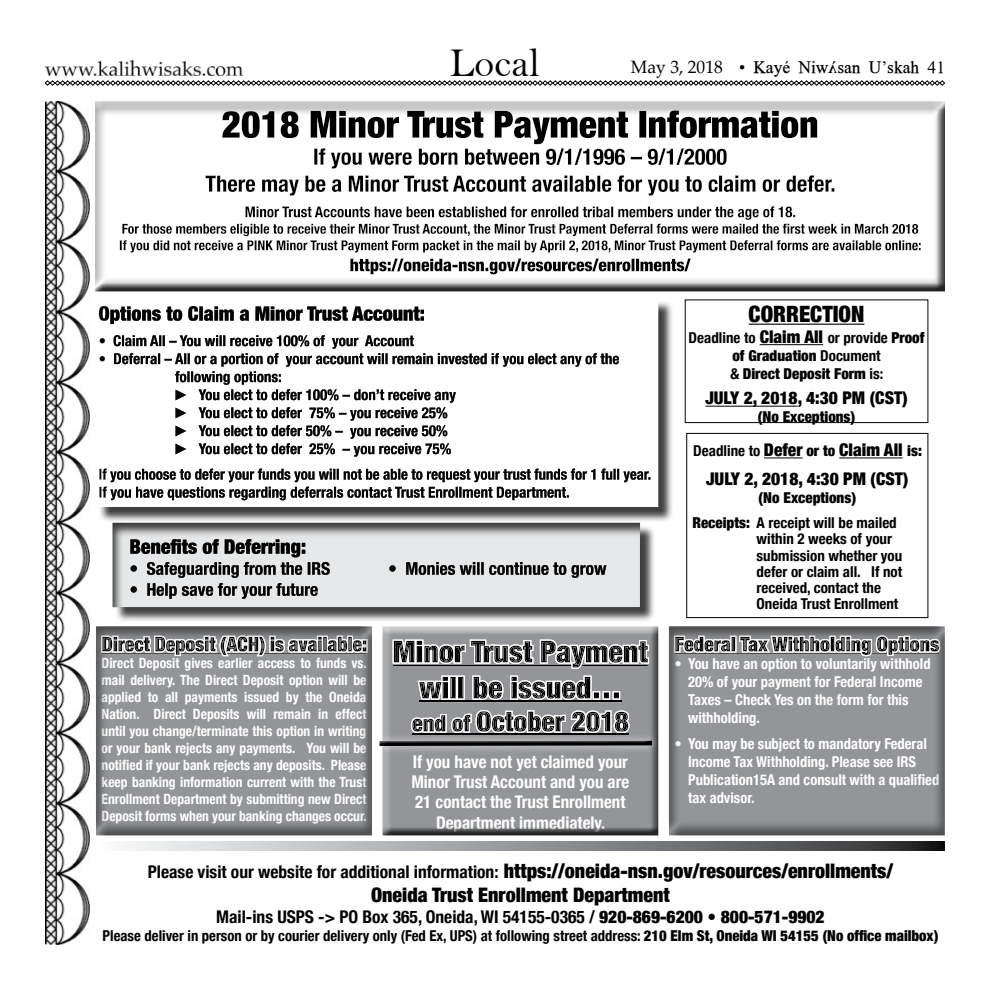
<style>
.page{position:relative;width:990px;height:990px;background:#fff}
.page>*{position:absolute;margin:0;border:0;box-sizing:border-box;transform-origin:0 0}
.t1{font:41.25px "Bell";color:#000}
.t2{font:900 condensed 22.5px "Helvetica Neue";color:#000}
.t3{font:900 condensed 20px "Helvetica Neue";color:#000}
.t4{font:700 condensed 17.5px "Helvetica Neue";color:#000}
.t5{font:700 condensed 17.5px/20.2px "Helvetica Neue";color:#fff;text-align:center}
.t6{font:900 condensed 17.5px/28.5px "Helvetica Neue";color:#000;text-align:center}
.t7{font:17.5px "Oneida";color:#000}
.t8{font:700 condensed 15px/18px "Helvetica Neue";color:#fff}
.t9{font:700 condensed 15px/16.2px "Helvetica Neue";color:#000}
.t10{font:900 condensed 15px/18px "Helvetica Neue";color:#000;text-align:center}
.t11{font:700 condensed 14.12px/17px "Helvetica Neue";color:#fff;text-align:justify;scale:.96 1}
.s1{font-family:"Palatino"}
.s2{font-weight:700}
.s3{font-size:17.5px}
.s4{font-weight:700;font-size:15px}
.s5{font-size:15px}
.s6{font-weight:900;font-size:20px}
.s7{font-weight:900}
</style>
<div class="page">
<svg style="left:45px;top:80px;width:900px;height:6px"></svg>
<img style="left:45px;top:60px;width:197px;height:16px">
<img style="left:45px;top:101px;width:45px;height:844px">
<div style="left:94px;top:101px;width:851px;height:192px;background:#000;opacity:.75"></div>
<hr style="left:749px;top:324px;width:115px;height:1px;background:#000">
<hr style="left:760px;top:344px;width:63px;height:1px;background:#000">
<hr style="left:705px;top:406px;width:93px;height:1px;background:#000">
<div style="left:685px;top:300px;width:243px;height:123px;border:1px solid #000"></div>
<div style="left:662px;top:622px;width:296px;height:215px;background:#000;opacity:.5"></div>
<div style="left:377px;top:622px;width:291px;height:215px;background:#000;opacity:.75"></div>
<div style="left:89px;top:622px;width:296px;height:215px;background:#000;opacity:.5"></div>
<hr style="left:764px;top:458px;width:39px;height:1px;background:#000">
<hr style="left:839px;top:458px;width:64px;height:1px;background:#000">
<div style="left:687px;top:433px;width:241px;height:185px;border:1px solid #000"></div>
<div style="left:114px;top:525px;width:542px;height:98px;background:#000;opacity:.75"></div>
<div style="left:112px;top:522px;width:529px;height:85px;background:#000;opacity:.75"></div>
<svg style="left:126px;top:842px;width:819px;height:8px;background:#8f9193"></svg>
<div style="left:98px;top:301px;width:576px;height:222px;background:#000;opacity:.75"></div>
<div style="left:91px;top:296px;width:578px;height:211px;background:#fff;opacity:.75"></div>
<div style="left:372px;top:732px;width:288px;height:22px;background:#fff;opacity:.75"></div>
<div style="left:377px;top:739px;width:276px;height:7px;background:#000;opacity:.75"></div>
<h1 class="t1" style="left:450px;top:38px;width:92px">Local</h1>
<p class="t7" style="left:631px;top:58px;width:316px"><span class="s1">May 3, 2018</span> • Kay# Niw^san U’skah 41</p>
<p class="t11" style="left:102px;top:654px;width:278px">Direct Deposit gives earlier access to funds vs. mail delivery. The Direct Deposit option will be applied to all payments issued by the Oneida Nation. Direct Deposits will remain in effect until you change/terminate this option in writing or your bank rejects any payments. You will be notified if your bank rejects any deposits. Please keep banking information current with the Trust Enrollment Department by submitting new Direct Deposit forms when your banking changes occur.</p>
<p class="t5" style="left:411px;top:750px;width:219px">If you have not yet claimed your<br>Minor Trust Account and you are<br>21 contact the Trust Enrollment<br>Department immediately.</p>
<h2 class="t2" style="left:749px;top:295px;width:117px">CORRECTION</h2>
<p class="t10" style="left:689px;top:328px;width:237px"><span class="s2">Deadline to</span> <span class="s3">Claim All</span> <span class="s2">or provide</span> Proof of Graduation <span class="s2">Document<br>&amp;</span> Direct Deposit Form <span class="s2">is:</span></p>
<p class="t6" style="left:705px;top:383px;width:204px">JULY 2, 2018, 4:30 PM (CST)</p>
<p class="t10" style="left:758px;top:407px;width:99px">(No Exceptions)</p>
<p class="t6" style="left:693px;top:435px;width:230px"><span class="s4">Deadline to</span> Defer <span class="s5">or to</span> Claim All <span class="s5">is:<br></span>JULY 2, 2018, 4:30 PM (CST)</p>
<p class="t10" style="left:693px;top:484px;width:206px;line-height:25.5px;text-align:left;text-indent:66px">(No Exceptions)<br>Receipts: <span class="s2">A receipt will be mailed</span></p>
<p class="t9" style="left:757px;top:530px;width:147px">within 2 weeks of your submission whether you defer or claim all. If not received, contact the<br>Oneida Trust Enrollment</p>
<p class="t8" style="left:688px;top:654px;width:244px;text-indent:-14px">• You have an option to voluntarily withhold<br>20% of your payment for Federal Income<br>Taxes – Check Yes on the form for this withholding.</p>
<p class="t8" style="left:688px;top:733px;width:253px;text-indent:-14px">• You may be subject to mandatory Federal Income Tax Withholding. Please see IRS Publication15A and consult with a qualified tax advisor.</p>
<p class="t4" style="left:148px;top:857px;width:747px">Please visit our website for additional information: <span class="s6">https://oneida-nsn.gov/resources/enrollments/</span></p>
<h3 class="t3" style="left:371px;top:878px;width:300px">Oneida Trust Enrollment Department</h3>
<p class="t4" style="left:216px;top:902px;width:610px">Mail-ins USPS -&gt; PO Box 365, Oneida, WI 54155-0365 / <span class="s7">920-869-6200 • 800-571-9902</span></p>
<p class="t9" style="left:103px;top:926px;width:837px">Please deliver in person or by courier delivery only (Fed Ex, UPS) at following street address: <span class="s7">210 Elm St, Oneida WI 54155 (No office mailbox)</span></p>
</div>
